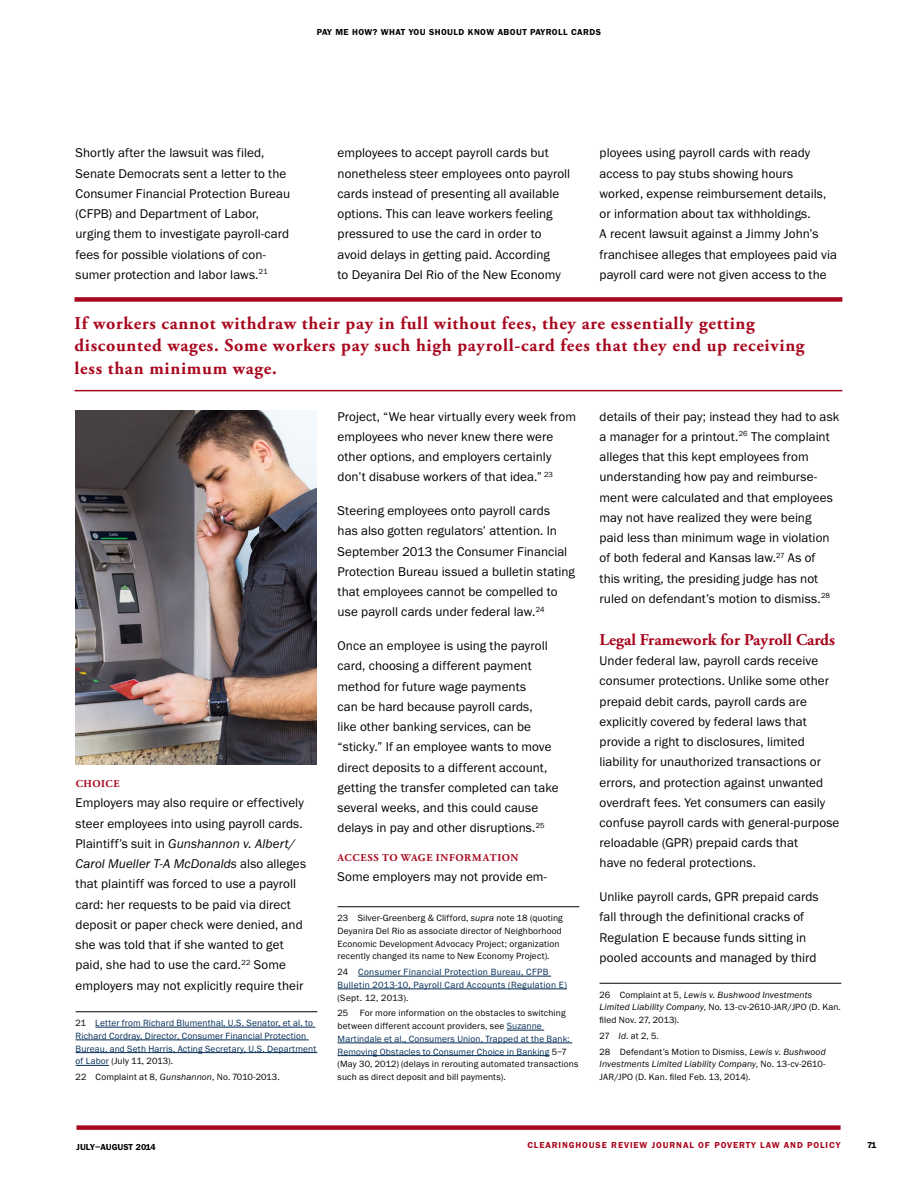
<style>
.page{position:relative;width:918px;height:1188px;background:#fff}
.page>*{position:absolute;margin:0;border:0;box-sizing:border-box;transform-origin:0 0}
.Pull_Quote{font:700 18px/22.5px "Adobe Garamond Pro";letter-spacing:.04em;color:#a8071e}
.Article_Subhead_Larg{font:700 16.5px "Adobe Garamond Pro";color:#a8071e}
.Body_Copy{font:13.2px/20.2px "Franklin Gothic";letter-spacing:.005em;color:#000}
.Body_Copy-2{font:700 10.5px "Adobe Garamond Pro";letter-spacing:.06em;color:#a8071e}
.Footnote{font:9.3px/12.8px "Franklin Gothic";letter-spacing:.015em;color:#000}
.Footnote-2{font:9.3px/12.8px "Franklin Gothic";letter-spacing:.02em;color:#002b54}
.t1{font:9px "Franklin Gothic Dem Bld";letter-spacing:.1em;color:#a8071e}
.t2{font:9px "Franklin Gothic Dem Bld";letter-spacing:.05em;color:#000}
.t3{font:9px "Franklin Gothic Dem Bld";letter-spacing:.01em;color:#000}
.s1{font-family:"Franklin Gothic Itl"}
.s2{color:#000}
.s3{color:#002b54}
</style>
<div class="page">
<div style="left:76px;top:1125px;width:765px;height:5px;background:#a8071e"></div>
<hr style="left:76px;top:1011px;width:241px;height:1px;background:#000">
<hr style="left:95px;top:1027px;width:220px;height:1px;background:#002b54">
<hr style="left:76px;top:1040px;width:233px;height:1px;background:#002b54">
<hr style="left:76px;top:1052px;width:241px;height:1px;background:#002b54">
<hr style="left:76px;top:1065px;width:33px;height:1px;background:#002b54">
<hr style="left:338px;top:906px;width:241px;height:1px;background:#000">
<hr style="left:358px;top:976px;width:193px;height:1px;background:#002b54">
<hr style="left:338px;top:989px;width:229px;height:1px;background:#002b54">
<hr style="left:507px;top:1030px;width:37px;height:1px;background:#002b54">
<hr style="left:338px;top:1043px;width:234px;height:1px;background:#002b54">
<hr style="left:338px;top:1055px;width:211px;height:1px;background:#002b54">
<hr style="left:600px;top:983px;width:241px;height:1px;background:#000">
<div style="left:75px;top:297px;width:767px;height:5px;background:#a8071e"></div>
<hr style="left:75px;top:390px;width:767px;height:1px;background:#a8071e">
<img style="left:76px;top:410px;width:240px;height:355px">
<p class="t2" style="left:317px;top:26px;width:286px">PAY ME HOW? WHAT YOU SHOULD KNOW ABOUT PAYROLL CARDS</p>
<p class="Body_Copy" style="left:76px;top:144px;width:216px">Shortly after the lawsuit was filed, Senate Democrats sent a letter to the Consumer Financial Protection Bureau (CFPB) and Department of Labor, urging them to investigate payroll-card fees for possible violations of con&shy;sumer protection and labor laws.<sup>21</sup></p>
<p class="Body_Copy" style="left:338px;top:144px;width:234px">employees to accept payroll cards but nonetheless steer employees onto payroll cards instead of presenting all available options. This can leave workers feeling pressured to use the card in order to avoid delays in getting paid. According<br>to Deyanira Del Rio of the New Economy</p>
<p class="Body_Copy" style="left:600px;top:144px;width:239px">ployees using payroll cards with ready access to pay stubs showing hours worked, expense reimbursement details, or information about tax withholdings.<br>A recent lawsuit against a Jimmy John’s franchisee alleges that employees paid via payroll card were not given access to the</p>
<h5 class="Pull_Quote" style="left:75px;top:312px;width:732px">If workers cannot withdraw their pay in full without fees, they are essentially getting discounted wages. Some workers pay such high payroll-card fees that they end up receiving less than minimum wage.</h5>
<p class="Body_Copy-2" style="left:76px;top:778px;width:46px">CHOICE</p>
<p class="Body_Copy" style="left:76px;top:794px;width:232px">Employers may also require or effectively steer employees into using payroll cards.<br>Plaintiff’s suit in <span class="s1">Gunshannon v. Albert/ Carol Mueller T-A McDonalds</span> also alleges that plaintiff was forced to use a payroll card: her requests to be paid via direct deposit or paper check were denied, and she was told that if she wanted to get paid, she had to use the card.<sup>22</sup> Some employers may not explicitly require their</p>
<p class="Footnote-2" style="left:76px;top:1017px;width:242px"><span class="s2">21</span> Letter from Richard Blumenthal, U.S. Senator, et al. to Richard Cordray, Director, Consumer Financial Protection Bureau, and Seth Harris, Acting Secretary, U.S. Department of Labor <span class="s2">(July 11, 2013).</span></p>
<p class="Footnote" style="left:76px;top:1071px;width:206px">22 Complaint at 8, <span class="s1">Gunshannon</span>, No. 7010-2013.</p>
<p class="Body_Copy" style="left:338px;top:407px;width:240px">Project, “We hear virtually every week from employees who never knew there were other options, and employers certainly don’t disabuse workers of that idea.” <sup>23</sup></p>
<p class="Body_Copy" style="left:338px;top:502px;width:239px">Steering employees onto payroll cards<br>has also gotten regulators’ attention. In September 2013 the Consumer Financial Protection Bureau issued a bulletin stating that employees cannot be compelled to use payroll cards under federal law.<sup>24</sup></p>
<p class="Body_Copy" style="left:338px;top:637px;width:223px">Once an employee is using the payroll card, choosing a different payment method for future wage payments<br>can be hard because payroll cards,<br>like other banking services, can be “sticky.” If an employee wants to move direct deposits to a different account, getting the transfer completed can take several weeks, and this could cause delays in pay and other disruptions.<sup>25</sup></p>
<p class="Body_Copy-2" style="left:338px;top:851px;width:182px">ACCESS TO WAGE INFORMATION</p>
<p class="Body_Copy" style="left:338px;top:868px;width:211px">Some employers may not provide em-</p>
<p class="Footnote" style="left:338px;top:912px;width:227px">23 Silver-Greenberg &amp; Clifford, <span class="s1">supra</span> note 18 (quoting Deyanira Del Rio as associate director of Neighborhood Economic Development Advocacy Project; organization recently changed its name to New Economy Project).</p>
<p class="Footnote-2" style="left:338px;top:966px;width:231px"><span class="s2">24</span> Consumer Financial Protection Bureau, CFPB<br>Bulletin 2013-10, Payroll Card Accounts (Regulation E) <span class="s2">(Sept. 12, 2013).</span></p>
<p class="Footnote" style="left:338px;top:1008px;width:242px">25 For more information on the obstacles to switching between different account providers, see <span class="s3">Suzanne Martindale et al., Consumers Union, Trapped at the Bank:<br>Removing Obstacles to Consumer Choice in Banking</span> 5–7 (May 30, 2012) (delays in rerouting automated transactions such as direct deposit and bill payments).</p>
<p class="Body_Copy" style="left:600px;top:407px;width:241px">details of their pay; instead they had to ask a manager for a printout.<sup>26</sup> The complaint alleges that this kept employees from understanding how pay and reimburse&shy;ment were calculated and that employees may not have realized they were being<br>paid less than minimum wage in violation of both federal and Kansas law.<sup>27</sup> As of<br>this writing, the presiding judge has not ruled on defendant’s motion to dismiss.<sup>28</sup></p>
<h3 class="Article_Subhead_Larg" style="left:600px;top:630px;width:237px">Legal Framework for Payroll Cards</h3>
<p class="Body_Copy" style="left:600px;top:652px;width:241px">Under federal law, payroll cards receive consumer protections. Unlike some other prepaid debit cards, payroll cards are explicitly covered by federal laws that provide a right to disclosures, limited liability for unauthorized transactions or errors, and protection against unwanted overdraft fees. Yet consumers can easily confuse payroll cards with general-purpose reloadable (GPR) prepaid cards that<br>have no federal protections.</p>
<p class="Body_Copy" style="left:600px;top:888px;width:221px">Unlike payroll cards, GPR prepaid cards fall through the definitional cracks of Regulation E because funds sitting in pooled accounts and managed by third</p>
<p class="Footnote" style="left:600px;top:989px;width:243px">26 Complaint at 5, <span class="s1">Lewis v. Bushwood Investments<br>Limited Liability Company</span>, No. 13-cv-2610-JAR/JPO (D. Kan. filed Nov. 27, 2013).</p>
<p class="Footnote" style="left:600px;top:1030px;width:61px">27 <span class="s1">Id</span>. at 2, 5.</p>
<p class="Footnote" style="left:600px;top:1046px;width:228px;text-align:justify">28 Defendant’s Motion to Dismiss, <span class="s1">Lewis v. Bushwood Investments Limited Liability Company</span>, No. 13-cv-2610- JAR/JPO (D. Kan. filed Feb. 13, 2014).</p>
<p class="t3" style="left:76px;top:1141px;width:81px">JULY–AUGUST 2014</p>
<p class="t1" style="left:527px;top:1139px;width:314px">CLEARINGHOUSE REVIEW JOURNAL OF POVERTY LAW AND POLICY</p>
<p class="t2" style="left:867px;top:1139px;width:10px">71</p>
</div>
